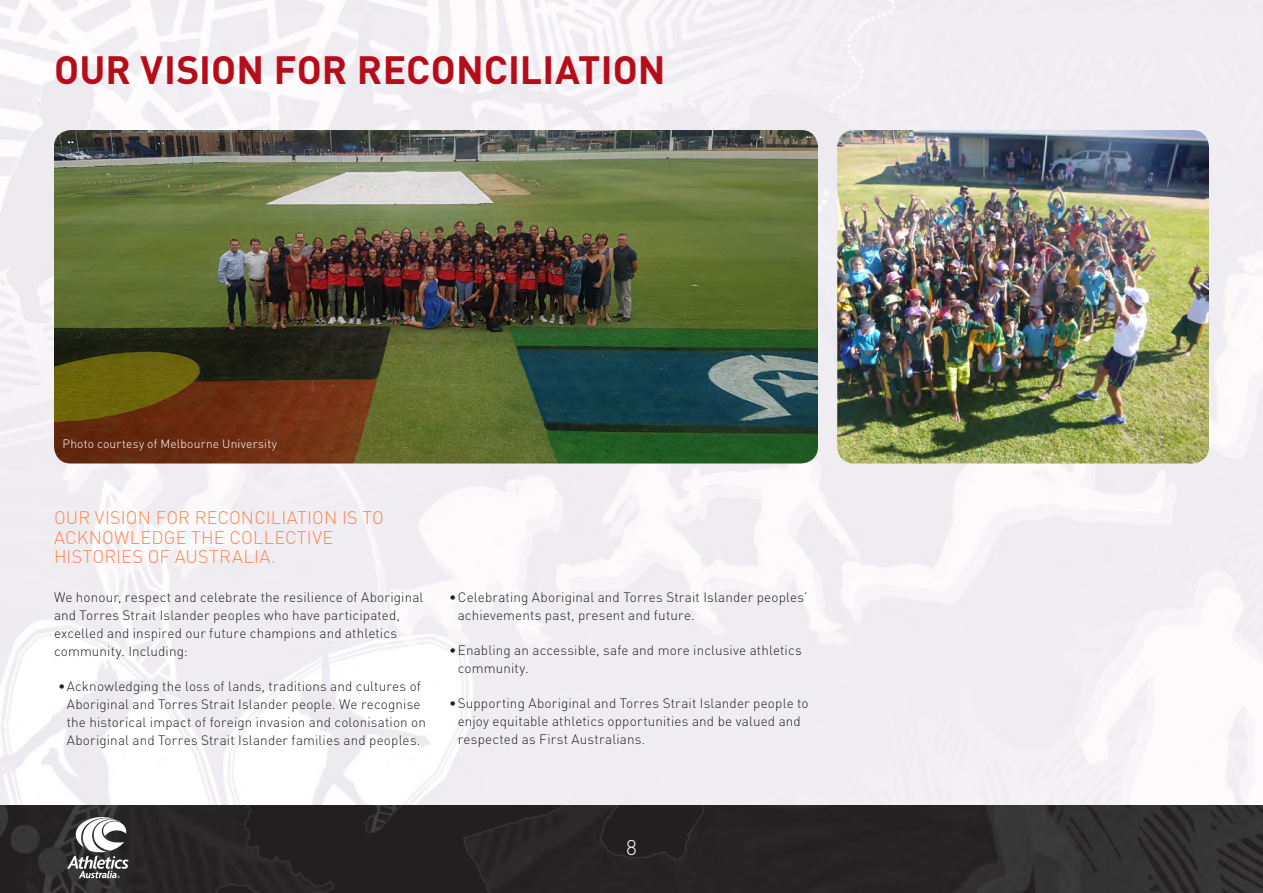
<style>
.page{position:relative;width:1263px;height:893px;background:#fff}
.page>*{position:absolute;margin:0;border:0;box-sizing:border-box;transform-origin:0 0}
.Headers{font:700 39px "DINOT";color:#b50e1a}
.t1{font:300 21px "DINOT";color:#fff}
.Pull_quote{font:300 18px/19.5px "DINOT";letter-spacing:.01em;color:#ff844f}
.bodycopy{font:300 13.5px/18px "DINOT";letter-spacing:.01em;color:#231f20}
.photo_credit{font:300 12px "DINOT";letter-spacing:.015em;color:#fff}
</style>
<div class="page">
<img style="left:0;top:0;width:1263px;height:806px">
<img style="left:0;top:806px;width:1263px;height:87px">
<svg style="left:67px;top:817px;width:61px;height:61px"></svg>
<img style="left:54px;top:130px;width:764px;height:333px">
<img style="left:837px;top:130px;width:372px;height:333px">
<p class="Headers" style="left:54px;top:44px;width:613px">OUR VISION FOR RECONCILIATION</p>
<p class="photo_credit" style="left:63px;top:437px;width:216px">Photo courtesy of Melbourne University</p>
<p class="Pull_quote" style="left:54px;top:508px;width:331px">OUR VISION FOR RECONCILIATION IS TO<br>ACKNOWLEDGE THE COLLECTIVE<br>HISTORIES OF AUSTRALIA.</p>
<p class="bodycopy" style="left:54px;top:588px;width:371px">We honour, respect and celebrate the resilience of Aboriginal and Torres Strait Islander peoples who have participated, excelled and inspired our future champions and athletics community. Including:</p>
<p class="bodycopy" style="left:67px;top:677px;width:361px;text-indent:-9px">•Acknowledging the loss of lands, traditions and cultures of Aboriginal and Torres Strait Islander people. We recognise the historical impact of foreign invasion and colonisation on Aboriginal and Torres Strait Islander families and peoples.</p>
<p class="bodycopy" style="left:458px;top:588px;width:351px;text-indent:-9px">•Celebrating Aboriginal and Torres Strait Islander peoples’ achievements past, present and future.</p>
<p class="bodycopy" style="left:458px;top:641px;width:345px;text-indent:-9px">•Enabling an accessible, safe and more inclusive athletics community.</p>
<p class="bodycopy" style="left:458px;top:694px;width:352px;text-indent:-9px">•Supporting Aboriginal and Torres Strait Islander people to enjoy equitable athletics opportunities and be valued and respected as First Australians.</p>
<h2 class="t1" style="left:626px;top:834px;width:12px">8</h2>
</div>
